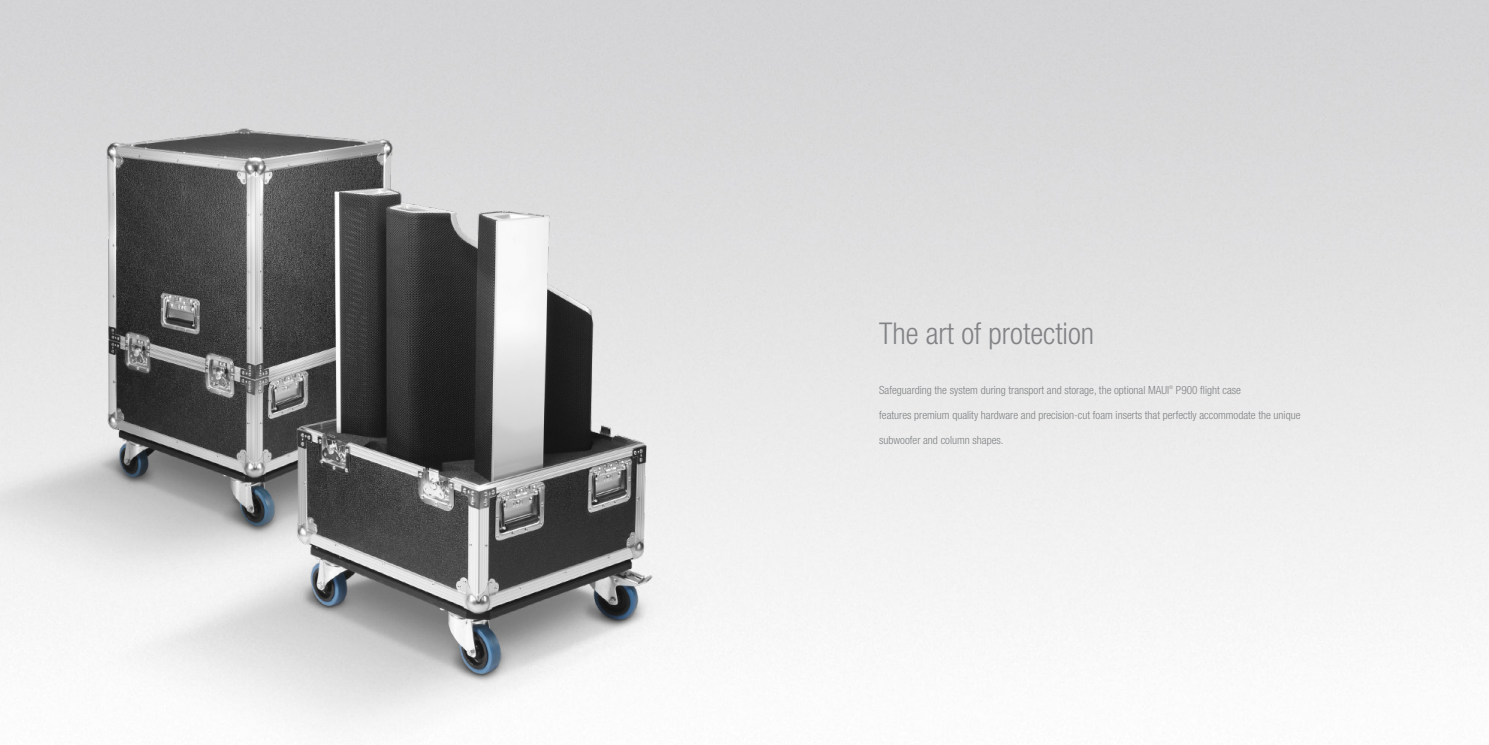
<style>
.page{position:relative;width:1489px;height:745px;background:#fff}
.page>*{position:absolute;margin:0;border:0;box-sizing:border-box;transform-origin:0 0}
.t1{font:300 condensed 30px "Helvetica Neue LT Std";color:#808285}
.t2{font:300 condensed 11.25px "Helvetica Neue LT Std";color:#808285}
.t3{font:300 condensed 5px "Helvetica Neue LT Std";color:#808285}
</style>
<div class="page">
<img style="left:0;top:0;width:744px;height:744px">
<p class="t1" style="left:879px;top:315px;width:216px">The art of protection</p>
<p class="t2" style="left:879px;top:383px;width:291px">Safeguarding the system during transport and storage, the optional MAUI</p>
<p class="t3" style="left:1169px;top:384px;width:6px">®</p>
<p class="t2" style="left:1175px;top:383px;width:67px">P900 flight case</p>
<p class="t2" style="left:879px;top:408px;width:423px">features premium quality hardware and precision-cut foam inserts that perfectly accommodate the unique</p>
<p class="t2" style="left:879px;top:433px;width:126px">subwoofer and column shapes.</p>
</div>
